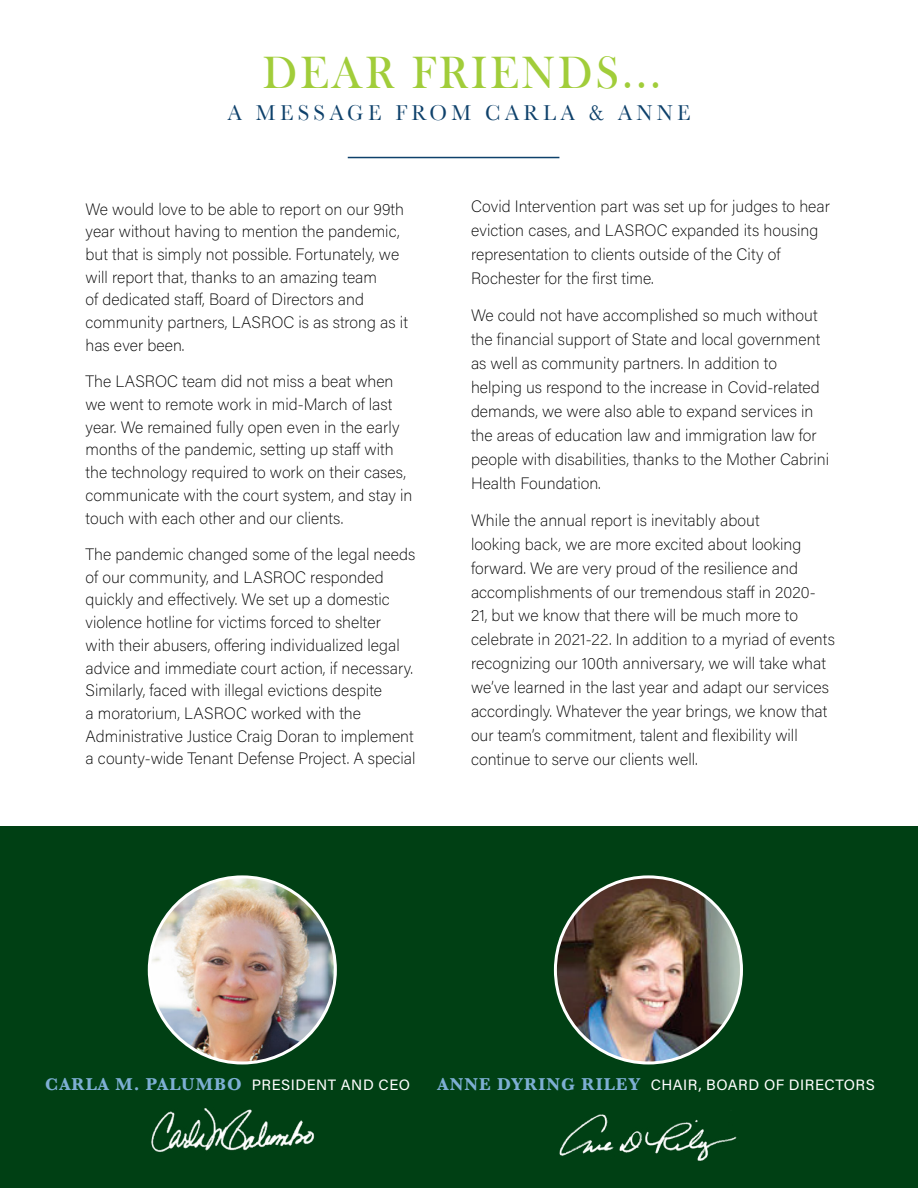
<style>
.page{position:relative;width:918px;height:1188px;background:#fff}
.page>*{position:absolute;margin:0;border:0;box-sizing:border-box;transform-origin:0 0}
.t1{font:46.5px "Bask Old Face";letter-spacing:.07em;color:#a1cd3a;scale:.96 1}
.t2{font:22.5px "Baskerville";letter-spacing:.2em;color:#0e416b;scale:.95 1}
.t3{font:16.5px/22.8px "Acumin Variable Concept";color:#000}
.t4{font:15px "Acumin Variable Concept";letter-spacing:.05em;color:#fff}
.s1{font-family:"Baskerville";font-weight:700;font-size:18px;color:#7eafd4}
</style>
<div class="page">
<hr style="left:917px;top:283px;width:1px;height:905px;background:#f0f6e2">
<div style="left:0;top:827px;width:918px;height:361px;background:#004014"></div>
<hr style="left:917px;top:0;width:1px;height:290px;background:#004014">
<img style="left:149px;top:877px;width:186px;height:186px;border-radius:93px">
<img style="left:555px;top:877px;width:186px;height:186px;border-radius:93px">
<img style="left:151px;top:1108px;width:164px;height:44px">
<img style="left:559px;top:1114px;width:178px;height:47px">
<hr style="left:348px;top:157px;width:211px;height:1px;background:#0e416b">
<h1 class="t1" style="left:263px;top:47px;width:416px">DEAR FRIENDS...</h1>
<h2 class="t2" style="left:228px;top:99px;width:489px">A MESSAGE FROM CARLA &amp; ANNE</h2>
<p class="t3" style="left:86px;top:197px;width:324px">We would love to be able to report on our 99th year without having to mention the pandemic, but that is simply not possible. Fortunately, we will report that, thanks to an amazing team<br>of dedicated staff, Board of Directors and community partners, LASROC is as strong as it has ever been.</p>
<p class="t3" style="left:86px;top:369px;width:329px">The LASROC team did not miss a beat when we went to remote work in mid-March of last year. We remained fully open even in the early months of the pandemic, setting up staff with the technology required to work on their cases, communicate with the court system, and stay in touch with each other and our clients.</p>
<p class="t3" style="left:86px;top:542px;width:332px">The pandemic changed some of the legal needs of our community, and LASROC responded quickly and effectively. We set up a domestic violence hotline for victims forced to shelter<br>with their abusers, offering individualized legal advice and immediate court action, if necessary.<br>Similarly, faced with illegal evictions despite<br>a moratorium, LASROC worked with the Administrative Justice Craig Doran to implement a county-wide Tenant Defense Project. A special</p>
<p class="t3" style="left:471px;top:194px;width:361px;line-height:23.9px">Covid Intervention part was set up for judges to hear eviction cases, and LASROC expanded its housing representation to clients outside of the City of Rochester for the first time.</p>
<p class="t3" style="left:471px;top:303px;width:360px;line-height:23.9px">We could not have accomplished so much without the financial support of State and local government as well as community partners. In addition to helping us respond to the increase in Covid-related demands, we were also able to expand services in the areas of education law and immigration law for people with disabilities, thanks to the Mother Cabrini Health Foundation.</p>
<p class="t3" style="left:471px;top:508px;width:365px;line-height:23.9px">While the annual report is inevitably about<br>looking back, we are more excited about looking forward. We are very proud of the resilience and accomplishments of our tremendous staff in 2020- 21, but we know that there will be much more to celebrate in 2021-22. In addition to a myriad of events recognizing our 100th anniversary, we will take what we’ve learned in the last year and adapt our services accordingly. Whatever the year brings, we know that our team’s commitment, talent and flexibility will continue to serve our clients well.</p>
<p class="t4" style="left:45px;top:1074px;width:366px"><span class="s1">CARLA M. PALUMBO</span> PRESIDENT AND CEO</p>
<p class="t4" style="left:438px;top:1074px;width:438px"><span class="s1">ANNE DYRING RILEY</span> CHAIR, BOARD OF DIRECTORS</p>
</div>
